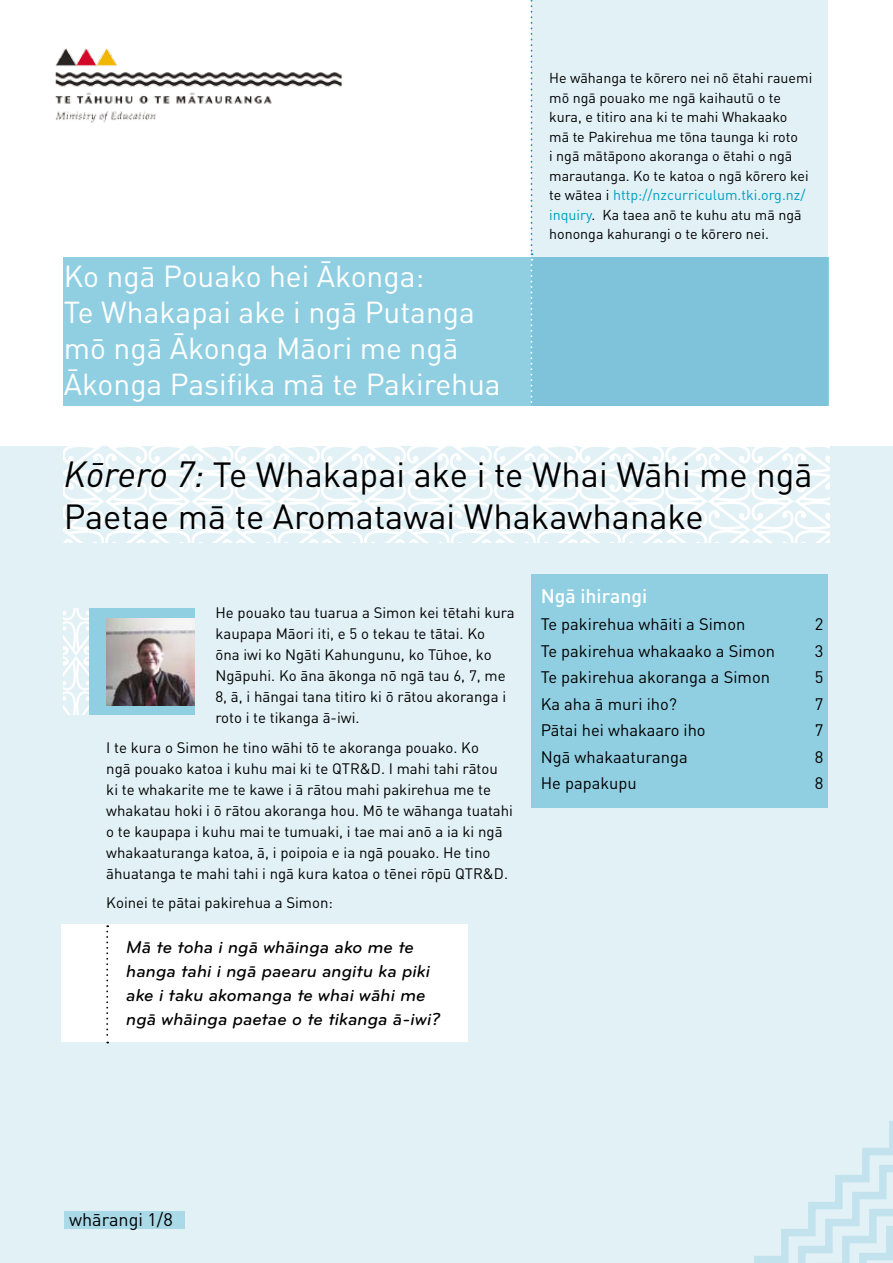
<style>
.page{position:relative;width:893px;height:1263px;background:#fff}
.page>*{position:absolute;margin:0;border:0;box-sizing:border-box;transform-origin:0 0}
.t1{font:34.5px/42px "DIN Pro";color:#000}
.t2{font:30px/36px "DIN Pro";color:#fff}
.t3{font:500 19.5px "DIN Pro";color:#fff}
.t4{font:italic 500 18px/24px "Bryant Pro";color:#000}
.t5{font:18px "DIN Pro";color:#000}
.t6{font:16.5px "DIN Pro";color:#000}
.t7{font:15px/21px "DIN Pro";color:#000}
.t8{font:14.25px/19.5px "DIN Pro";color:#000}
.s1{color:#009dc5}
.s2{font-style:italic;font-size:36px}
</style>
<div class="page">
<div style="left:0;top:446px;width:893px;height:817px;background:#e2f1f6"></div>
<svg style="left:64px;top:446px;width:765px;height:96px"></svg>
<svg style="left:754px;top:1121px;width:139px;height:142px"></svg>
<div style="left:64px;top:257px;width:765px;height:149px;background:#90cfe2"></div>
<svg style="left:532px;top:0;width:296px;height:406px;background:#bde0eb"></svg>
<svg style="left:531px;top:0;width:1px;height:406px"></svg>
<div style="left:62px;top:924px;width:406px;height:118px;background:#fff"></div>
<div style="left:531px;top:574px;width:297px;height:234px;background:#90cfe2"></div>
<svg style="left:106px;top:925px;width:2px;height:118px"></svg>
<div style="left:64px;top:1211px;width:120px;height:18px;background:#aad9e8"></div>
<img style="left:55px;top:48px;width:287px;height:75px">
<svg style="left:64px;top:608px;width:25px;height:107px"></svg>
<div style="left:89px;top:608px;width:106px;height:107px;background:#90cfe2"></div>
<img style="left:106px;top:618px;width:89px;height:87px">
<h2 class="t2" style="left:64px;top:257px;width:438px">Ko ngā Pouako hei Ākonga:<br>Te Whakapai ake i ngā Putanga mō ngā Ākonga Māori me ngā<br>Ākonga Pasifika mā te Pakirehua</h2>
<p class="t8" style="left:549px;top:68px;width:265px">He wāhanga te kōrero nei nō ētahi rauemi mō ngā pouako me ngā kaihautū o te kura, e titiro ana ki te mahi Whakaako<br>mā te Pakirehua me tōna taunga ki roto<br>i ngā mātāpono akoranga o ētahi o ngā marautanga. Ko te katoa o ngā kōrero kei te wātea i <span class="s1">http://nzcurriculum.tki.org.nz/ inquiry</span>. Ka taea anō te kuhu atu mā ngā hononga kahurangi o te kōrero nei.</p>
<h1 class="t1" style="left:64px;top:452px;width:750px"><span class="s2">Kōrero 7:</span> Te Whakapai ake i te Whai Wāhi me ngā<br>Paetae mā te Aromatawai Whakawhanake</h1>
<p class="t7" style="left:215px;top:602px;width:301px">He pouako tau tuarua a Simon kei tētahi kura kaupapa Māori iti, e 5 o tekau te tātai. Ko<br>ōna iwi ko Ngāti Kahungunu, ko Tūhoe, ko Ngāpuhi. Ko āna ākonga nō ngā tau 6, 7, me 8, ā, i hāngai tana titiro ki ō rātou akoranga i roto i te tikanga ā-iwi.</p>
<p class="t7" style="left:106px;top:736px;width:408px">I te kura o Simon he tino wāhi tō te akoranga pouako. Ko<br>ngā pouako katoa i kuhu mai ki te QTR&amp;D. I mahi tahi rātou ki te whakarite me te kawe i ā rātou mahi pakirehua me te whakatau hoki i ō rātou akoranga hou. Mō te wāhanga tuatahi o te kaupapa i kuhu mai te tumuaki, i tae mai anō a ia ki ngā whakaaturanga katoa, ā, i poipoia e ia ngā pouako. He tino āhuatanga te mahi tahi i ngā kura katoa o tēnei rōpū QTR&amp;D.</p>
<p class="t7" style="left:106px;top:892px;width:228px">Koinei te pātai pakirehua a Simon:</p>
<p class="t4" style="left:126px;top:936px;width:315px">Mā te toha i ngā whāinga ako me te hanga tahi i ngā paearu angitu ka piki ake i taku akomanga te whai wāhi me ngā whāinga paetae o te tikanga ā-iwi?</p>
<h3 class="t3" style="left:541px;top:583px;width:108px">Ngā ihirangi</h3>
<p class="t6" style="left:541px;top:613px;width:206px">Te pakirehua whāiti a Simon</p>
<p class="t6" style="left:815px;top:613px;width:10px">2</p>
<p class="t6" style="left:541px;top:639px;width:236px">Te pakirehua whakaako a Simon</p>
<p class="t6" style="left:815px;top:639px;width:10px">3</p>
<p class="t6" style="left:541px;top:666px;width:231px">Te pakirehua akoranga a Simon</p>
<p class="t6" style="left:815px;top:666px;width:10px">5</p>
<p class="t6" style="left:541px;top:692px;width:138px">Ka aha ā muri iho?</p>
<p class="t6" style="left:815px;top:692px;width:10px">7</p>
<p class="t6" style="left:541px;top:719px;width:167px">Pātai hei whakaaro iho</p>
<p class="t6" style="left:815px;top:719px;width:10px">7</p>
<p class="t6" style="left:541px;top:745px;width:149px">Ngā whakaaturanga</p>
<p class="t6" style="left:815px;top:745px;width:10px">8</p>
<p class="t6" style="left:541px;top:772px;width:98px">He papakupu</p>
<p class="t6" style="left:815px;top:772px;width:10px">8</p>
<p class="t5" style="left:69px;top:1207px;width:105px">whārangi 1/8</p>
</div>
